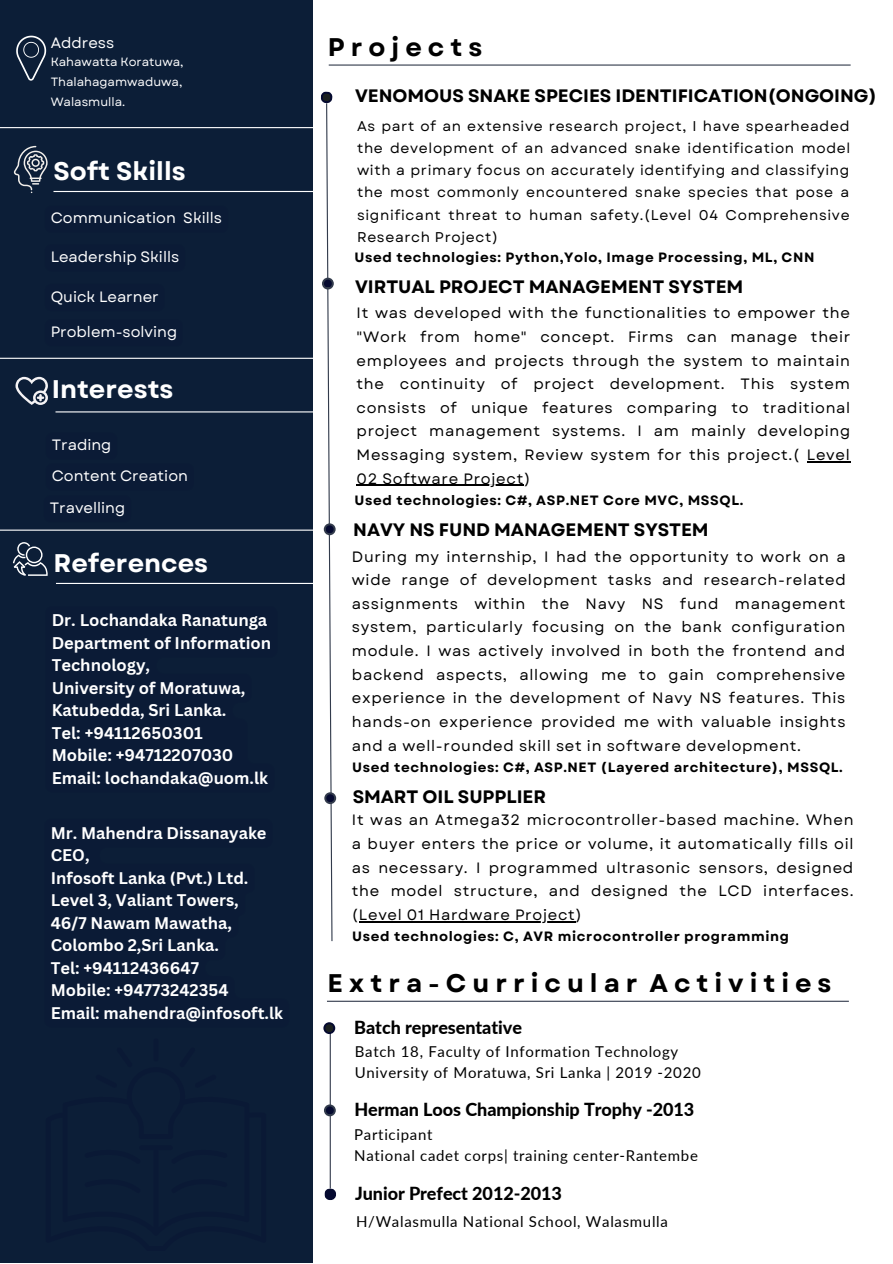
<style>
.page{position:relative;width:893px;height:1264px;background:#fff}
.page>*{position:absolute;margin:0;border:0;box-sizing:border-box;transform-origin:0 0}
.t1{font:700 25.5px "Garet";letter-spacing:.235em;color:#000}
.t2{font:700 25.5px "Garet";color:#fff}
.t3{font:700 18px "Garet";letter-spacing:-.005em;color:#000}
.t4{font:800 18px "Lato";letter-spacing:-.005em;color:#000}
.t5{font:700 16.5px/22.5px "Canva Sans";color:#fff}
.t6{font:700 16.35px "Canva Sans";color:#fff}
.t7{font:15px/23.5px "Garet";letter-spacing:.045em;color:#000;text-align:justify}
.t8{font:15px "Lato";letter-spacing:.045em;color:#000}
.t9{font:15px "Garet";color:#fff}
.t10{font:14.1px/22.2px "Garet";letter-spacing:.045em;color:#000;text-align:justify}
.t11{font:700 13.5px "Garet";letter-spacing:.045em;color:#000}
.t12{font:12px "Garet";color:#fff}
</style>
<div class="page">
<div style="left:0;top:0;width:313px;height:1262px;background:#0c1e37"></div>
<hr style="left:329px;top:64px;width:521px;height:2px;background:#323b4c">
<svg style="left:321px;top:91px;width:12px;height:851px"></svg>
<svg style="left:322px;top:278px;width:12px;height:11px"></svg>
<div style="left:324px;top:279px;width:7px;height:8px;background:#050a30;border-radius:50%"></div>
<hr style="left:327px;top:1000px;width:521px;height:1px;background:#323b4c">
<hr style="left:330px;top:1024px;width:1px;height:164px;background:#323b4c">
<svg style="left:323px;top:1022px;width:12px;height:12px"></svg>
<div style="left:325px;top:1024px;width:8px;height:7px;background:#1c2120;border-radius:50%"></div>
<svg style="left:324px;top:1104px;width:12px;height:12px"></svg>
<div style="left:326px;top:1106px;width:7px;height:8px;background:#050a30;border-radius:50%"></div>
<svg style="left:324px;top:1188px;width:12px;height:12px"></svg>
<div style="left:326px;top:1190px;width:8px;height:7px;background:#050a30;border-radius:50%"></div>
<svg style="left:324px;top:523px;width:11px;height:12px"></svg>
<div style="left:326px;top:525px;width:7px;height:8px;background:#050a30;border-radius:50%"></div>
<svg style="left:324px;top:792px;width:12px;height:12px"></svg>
<div style="left:326px;top:794px;width:8px;height:8px;background:#050a30;border-radius:50%"></div>
<svg style="left:13px;top:542px;width:35px;height:34px"></svg>
<hr style="left:56px;top:583px;width:265px;height:1px;background:#fff">
<hr style="left:0;top:358px;width:321px;height:1px;background:#fff">
<svg style="left:16px;top:36px;width:30px;height:45px"></svg>
<hr style="left:55px;top:411px;width:258px;height:1px;background:#fff">
<svg style="left:15px;top:377px;width:33px;height:28px"></svg>
<hr style="left:0;top:529px;width:318px;height:1px;background:#fff">
<hr style="left:0;top:127px;width:317px;height:1px;background:#fff">
<hr style="left:53px;top:191px;width:265px;height:1px;background:#fff">
<svg style="left:14px;top:146px;width:34px;height:47px"></svg>
<div style="left:153px;top:1038px;width:5px;height:23px;background:#0a1935;border-radius:2px"></div>
<hr style="left:806px;top:461px;width:44px;height:1px;background:#000">
<hr style="left:356px;top:484px;width:168px;height:2px;background:#000">
<hr style="left:359px;top:921px;width:216px;height:1px;background:#000">
<p class="t9" style="left:51px;top:32px;width:65px">Address</p>
<p class="t12" style="left:51px;top:53px;width:134px">Kahawatta Koratuwa,</p>
<p class="t12" style="left:51px;top:73px;width:133px">Thalahagamwaduwa,</p>
<p class="t12" style="left:51px;top:93px;width:76px">Walasmulla.</p>
<p class="t2" style="left:54px;top:152px;width:134px">Soft Skills</p>
<p class="t9" style="left:51px;top:207px;width:173px">Communication Skills</p>
<p class="t9" style="left:51px;top:246px;width:130px">Leadership Skills</p>
<p class="t9" style="left:51px;top:285px;width:110px">Quick Learner</p>
<p class="t9" style="left:51px;top:321px;width:128px">Problem-solving</p>
<p class="t2" style="left:52px;top:370px;width:123px">Interests</p>
<p class="t9" style="left:52px;top:434px;width:61px">Trading</p>
<p class="t9" style="left:52px;top:465px;width:138px">Content Creation</p>
<p class="t9" style="left:50px;top:496px;width:77px">Travelling</p>
<p class="t2" style="left:53px;top:544px;width:156px">References</p>
<p class="t5" style="left:52px;top:608px;width:217px">Dr. Lochandaka Ranatunga</p>
<p class="t5" style="left:52px;top:631px;width:221px">Department of Information<br>Technology,</p>
<p class="t5" style="left:52px;top:676px;width:195px">University of Moratuwa,</p>
<p class="t5" style="left:52px;top:698px;width:176px">Katubedda, Sri Lanka.</p>
<p class="t5" style="left:52px;top:721px;width:153px">Tel: +94112650301</p>
<p class="t5" style="left:52px;top:743px;width:183px">Mobile: +94712207030</p>
<p class="t5" style="left:52px;top:766px;width:218px">Email: lochandaka@uom.lk</p>
<p class="t6" style="left:51px;top:821px;width:217px">Mr. Mahendra Dissanayake</p>
<p class="t6" style="left:51px;top:843px;width:40px">CEO,</p>
<p class="t6" style="left:51px;top:866px;width:199px">Infosoft Lanka (Pvt.) Ltd.</p>
<p class="t6" style="left:51px;top:888px;width:190px">Level 3, Valiant Towers,</p>
<p class="t6" style="left:51px;top:911px;width:183px">46/7 Nawam Mawatha,</p>
<p class="t6" style="left:51px;top:933px;width:170px">Colombo 2,Sri Lanka.</p>
<p class="t6" style="left:51px;top:956px;width:150px">Tel: +94112436647</p>
<p class="t6" style="left:51px;top:978px;width:179px">Mobile: +94773242354</p>
<p class="t6" style="left:51px;top:1001px;width:234px">Email: mahendra@infosoft.lk</p>
<p class="t1" style="left:328px;top:28px;width:156px">Projects</p>
<p class="t3" style="left:355px;top:83px;width:523px">VENOMOUS SNAKE SPECIES IDENTIFICATION(ONGOING)</p>
<p class="t10" style="left:357px;top:115px;width:494px">As part of an extensive research project, I have spearheaded the development of an advanced snake identification model with a primary focus on accurately identifying and classifying the most commonly encountered snake species that pose a significant threat to human safety.(Level 04 Comprehensive Research Project)</p>
<p class="t11" style="left:354px;top:247px;width:461px">Used technologies: Python,Yolo, Image Processing, ML, CNN</p>
<p class="t3" style="left:355px;top:273px;width:389px">VIRTUAL PROJECT MANAGEMENT SYSTEM</p>
<p class="t7" style="left:356px;top:301px;width:495px">It was developed with the functionalities to empower the "Work from home" concept. Firms can manage their employees and projects through the system to maintain the continuity of project development. This system consists of unique features comparing to traditional project management systems. I am mainly developing Messaging system, Review system for this project.( Level 02 Software Project)</p>
<p class="t11" style="left:354px;top:490px;width:390px">Used technologies: C#, ASP.NET Core MVC, MSSQL.</p>
<p class="t3" style="left:353px;top:517px;width:357px">NAVY NS FUND MANAGEMENT SYSTEM</p>
<p class="t7" style="left:352px;top:544px;width:495px">During my internship, I had the opportunity to work on a wide range of development tasks and research-related assignments within the Navy NS fund management system, particularly focusing on the bank configuration module. I was actively involved in both the frontend and backend aspects, allowing me to gain comprehensive experience in the development of Navy NS features. This hands-on experience provided me with valuable insights and a well-rounded skill set in software development.</p>
<p class="t11" style="left:352px;top:757px;width:492px">Used technologies: C#, ASP.NET (Layered architecture), MSSQL.</p>
<p class="t3" style="left:352px;top:783px;width:195px">SMART OIL SUPPLIER</p>
<p class="t7" style="left:352px;top:808px;width:503px">It was an Atmega32 microcontroller-based machine. When a buyer enters the price or volume, it automatically fills oil as necessary. I programmed ultrasonic sensors, designed the model structure, and designed the LCD interfaces. (Level 01 Hardware Project)</p>
<p class="t11" style="left:352px;top:926px;width:438px">Used technologies: C, AVR microcontroller programming</p>
<p class="t1" style="left:327px;top:964px;width:505px">Extra-Curricular Activities</p>
<p class="t4" style="left:354px;top:1016px;width:169px">Batch representative</p>
<p class="t8" style="left:355px;top:1041px;width:325px">Batch 18, Faculty of Information Technology</p>
<p class="t8" style="left:355px;top:1063px;width:347px">University of Moratuwa, Sri Lanka | 2019 -2020</p>
<p class="t4" style="left:354px;top:1098px;width:341px">Herman Loos Championship Trophy -2013</p>
<p class="t8" style="left:354px;top:1125px;width:80px">Participant</p>
<p class="t8" style="left:354px;top:1146px;width:345px">National cadet corps| training center-Rantembe</p>
<p class="t4" style="left:355px;top:1182px;width:208px">Junior Prefect 2012-2013</p>
<p class="t8" style="left:356px;top:1211px;width:313px">H/Walasmulla National School, Walasmulla</p>
</div>
